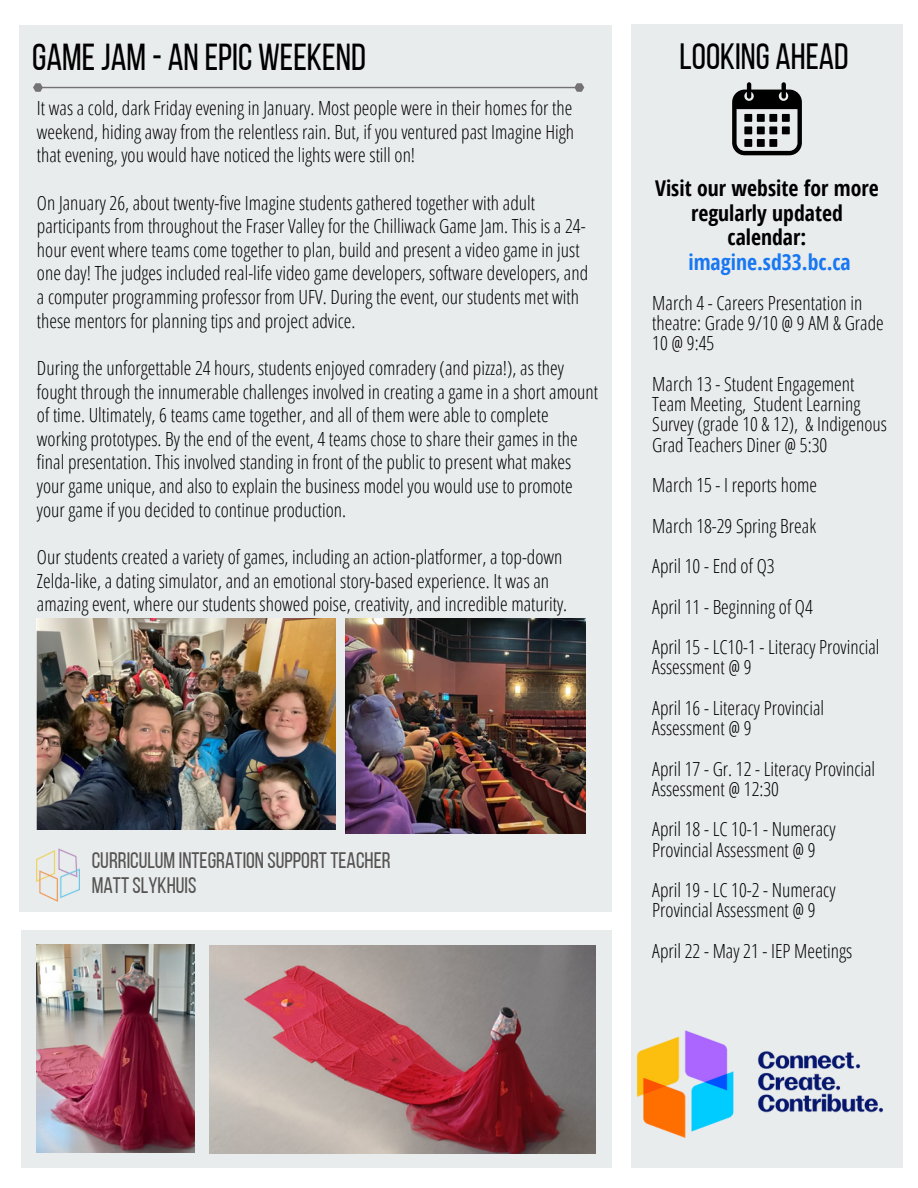
<style>
.page{position:relative;width:918px;height:1188px;background:#fff}
.page>*{position:absolute;margin:0;border:0;box-sizing:border-box;transform-origin:0 0}
.t1{font:37.5px "Bebas Neue";color:#000}
.t2{font:36.45px "Bebas Neue";color:#000}
.t3{font:22.5px/24.8px "Bebas Neue";color:#555453}
.t4{font:700 21.75px/24.8px "Open Sans Condensed";color:#000;text-align:center}
.t5{font:300 19.5px/23.7px "Open Sans Condensed";color:#000}
.s1{color:#1877f2}
</style>
<div class="page">
<div style="left:19px;top:25px;width:593px;height:886px;background:#e9eced"></div>
<div style="left:631px;top:25px;width:272px;height:1143px;background:#e9eced"></div>
<svg style="left:732px;top:82px;width:70px;height:73px"></svg>
<div style="left:744px;top:114px;width:8px;height:8px;background:#000"></div>
<div style="left:744px;top:126px;width:8px;height:8px;background:#000"></div>
<div style="left:744px;top:139px;width:8px;height:8px;background:#000"></div>
<div style="left:757px;top:114px;width:8px;height:8px;background:#000"></div>
<div style="left:757px;top:126px;width:8px;height:8px;background:#000"></div>
<div style="left:757px;top:139px;width:8px;height:8px;background:#000"></div>
<div style="left:769px;top:114px;width:8px;height:8px;background:#000"></div>
<div style="left:769px;top:126px;width:8px;height:8px;background:#000"></div>
<div style="left:769px;top:139px;width:8px;height:8px;background:#000"></div>
<div style="left:782px;top:114px;width:8px;height:8px;background:#000"></div>
<div style="left:782px;top:126px;width:8px;height:8px;background:#000"></div>
<img style="left:37px;top:848px;width:43px;height:53px">
<svg style="left:33px;top:83px;width:551px;height:9px"></svg>
<img style="left:346px;top:619px;width:239px;height:215px">
<img style="left:37px;top:619px;width:298px;height:210px">
<img style="left:636px;top:1030px;width:248px;height:108px">
<div style="left:21px;top:930px;width:591px;height:238px;background:#e9eced"></div>
<img style="left:37px;top:945px;width:157px;height:208px">
<img style="left:209px;top:945px;width:386px;height:208px">
<p class="t1" style="left:32px;top:42px;width:335px">GAMEJAM - AN EPIC WEEKEND</p>
<p class="t5" style="left:37px;top:96px;width:539px;text-align:justify">It was a cold, dark Friday evening in January. Most people were in their homes for the weekend, hiding away from the relentless rain. But, if you ventured past Imagine High that evening, you would have noticed the lights were still on!</p>
<p class="t5" style="left:37px;top:190px;width:553px">On January 26, about twenty-five Imagine students gathered together with adult participants from throughout the Fraser Valley for the Chilliwack Game Jam. This is a 24- hour event where teams come together to plan, build and present a video game in just one day! The judges included real-life video game developers, software developers, and a computer programming professor from UFV. During the event, our students met with these mentors for planning tips and project advice.</p>
<p class="t5" style="left:37px;top:356px;width:563px">During the unforgettable 24 hours, students enjoyed comradery (and pizza!), as they fought through the innumerable challenges involved in creating a game in a short amount of time. Ultimately, 6 teams came together, and all of them were able to complete working prototypes. By the end of the event, 4 teams chose to share their games in the final presentation. This involved standing in front of the public to present what makes your game unique, and also to explain the business model you would use to promote your game if you decided to continue production.</p>
<p class="t5" style="left:37px;top:545px;width:532px">Our students created a variety of games, including an action-platformer, a top-down<br>Zelda-like, a dating simulator, and an emotional story-based experience. It was an amazing event, where our students showed poise, creativity, and incredible maturity.</p>
<p class="t3" style="left:92px;top:850px;width:300px">CURRICULUM INTEGRATION SUPPORTTEACHER<br>MATTSLYKHUIS</p>
<p class="t2" style="left:680px;top:42px;width:171px">LOOKING AHEAD</p>
<p class="t4" style="left:655px;top:175px;width:225px">Visit our website for more regularly updated calendar: <span class="s1">imagine.sd33.bc.ca</span></p>
<p class="t5" style="left:652px;top:292px;width:233px;line-height:20.2px">March 4 - Careers Presentation in theatre: Grade 9/10 @ 9 AM &amp; Grade<br>10 @ 9:45</p>
<p class="t5" style="left:652px;top:373px;width:236px;line-height:20.2px">March 13 - Student Engagement<br>Team Meeting, Student Learning<br>Survey (grade 10 &amp; 12), &amp; Indigenous<br>Grad Teachers Diner @ 5:30</p>
<p class="t5" style="left:652px;top:473px;width:166px">March 15 - I reports home</p>
<p class="t5" style="left:652px;top:513px;width:165px">March 18-29 Spring Break</p>
<p class="t5" style="left:652px;top:554px;width:124px">April 10 - End of Q3</p>
<h3 class="t5" style="left:652px;top:594px;width:162px">April 11 - Beginning of Q4</h3>
<p class="t5" style="left:652px;top:636px;width:229px;line-height:20.2px">April 15 - LC10-1 - Literacy Provincial<br>Assessment @ 9</p>
<p class="t5" style="left:652px;top:697px;width:173px;line-height:20.2px">April 16 - Literacy Provincial<br>Assessment @ 9</p>
<h1 class="t5" style="left:652px;top:758px;width:224px;line-height:20.2px">April 17 - Gr. 12 - Literacy Provincial<br>Assessment @ 12:30</h1>
<p class="t5" style="left:652px;top:819px;width:185px;line-height:20.2px">April 18 - LC 10-1 - Numeracy<br>Provincial Assessment @ 9</p>
<h2 class="t5" style="left:652px;top:879px;width:185px;line-height:20.2px">April 19 - LC 10-2 - Numeracy<br>Provincial Assessment @ 9</h2>
<p class="t5" style="left:652px;top:938px;width:201px">April 22 - May 21 - IEP Meetings</p>
</div>
